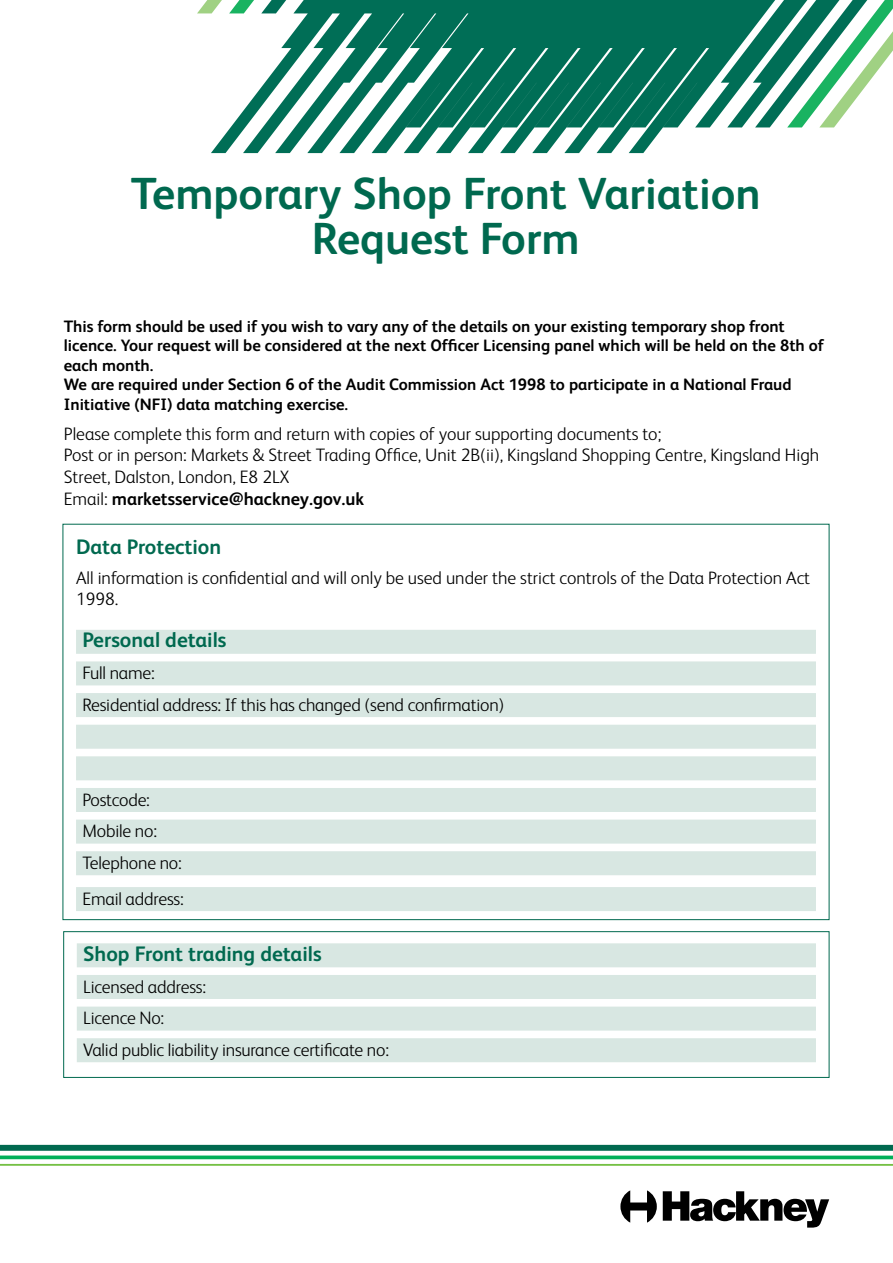
<style>
.page{position:relative;width:893px;height:1263px;background:#fff}
.page>*{position:absolute;margin:0;border:0;box-sizing:border-box;transform-origin:0 0}
.t1{font:700 45px/45px "FS Albert";color:#00694f;text-align:center}
.t2{font:700 21px "FS Albert";color:#00694f}
.t3{font:300 18px/31.7px "FS Albert";color:#000}
.t4{font:700 16.5px/19.5px "FS Albert";color:#000}
.s1{font-weight:700}
</style>
<div class="page">
<div style="left:76px;top:630px;width:740px;height:24px;background:#d8e7e2"></div>
<div style="left:76px;top:661px;width:740px;height:24px;background:#d8e7e2"></div>
<div style="left:76px;top:693px;width:740px;height:24px;background:#d8e7e2"></div>
<div style="left:76px;top:725px;width:740px;height:24px;background:#d8e7e2"></div>
<div style="left:76px;top:756px;width:740px;height:24px;background:#d8e7e2"></div>
<div style="left:76px;top:788px;width:740px;height:24px;background:#d8e7e2"></div>
<div style="left:76px;top:820px;width:740px;height:24px;background:#d8e7e2"></div>
<div style="left:76px;top:851px;width:740px;height:24px;background:#d8e7e2"></div>
<div style="left:76px;top:887px;width:740px;height:24px;background:#d8e7e2"></div>
<div style="left:77px;top:943px;width:739px;height:24px;background:#d8e7e2"></div>
<div style="left:77px;top:975px;width:739px;height:24px;background:#d8e7e2"></div>
<div style="left:77px;top:1006px;width:739px;height:24px;background:#d8e7e2"></div>
<div style="left:77px;top:1038px;width:739px;height:24px;background:#d8e7e2"></div>
<div style="left:63px;top:931px;width:766px;height:147px;border:1px solid #00694f"></div>
<svg style="left:197px;top:0;width:14px;height:13px"></svg>
<svg style="left:211px;top:0;width:559px;height:153px;fill:#006e56"></svg>
<svg style="left:695px;top:0;width:198px;height:127px"></svg>
<svg style="left:620px;top:1190px;width:37px;height:33px"></svg>
<svg style="left:663px;top:1191px;width:166px;height:36px"></svg>
<svg style="left:0;top:1144px;width:893px;height:22px"></svg>
<h1 class="t1" style="left:131px;top:169px;width:631px">Temporary Shop Front Variation<br>Request Form</h1>
<p class="t4" style="left:64px;top:316px;width:762px">This form should be used if you wish to vary any of the details on your existing temporary shop front licence. Your request will be considered at the next Officer Licensing panel which will be held on the 8th of each month.<br>We are required under Section 6 of the Audit Commission Act 1998 to participate in a National Fraud Initiative (NFI) data matching exercise.</p>
<p class="t3" style="left:64px;top:422px;width:757px;line-height:21.6px">Please complete this form and return with copies of your supporting documents to;<br>Post or in person: Markets &amp; Street Trading Office, Unit 2B(ii), Kingsland Shopping Centre, Kingsland High Street, Dalston, London, E8 2LX<br>Email: <span class="s1">marketsservice@hackney.gov.uk</span></p>
<p class="t2" style="left:76px;top:532px;width:147px">Data Protection</p>
<p class="t3" style="left:76px;top:566px;width:736px;line-height:21.6px">All information is confidential and will only be used under the strict controls of the Data Protection Act<br>1998.</p>
<p class="t2" style="left:82px;top:626px;width:146px">Personal details</p>
<p class="t3" style="left:82px;top:656px;width:423px">Full name:<br>Residential address: If this has changed (send confirmation)</p>
<p class="t3" style="left:82px;top:783px;width:101px">Postcode:<br>Mobile no:<br>Telephone no:</p>
<p class="t3" style="left:82px;top:882px;width:103px">Email address:</p>
<p class="t2" style="left:83px;top:939px;width:240px">Shop Front trading details</p>
<p class="t3" style="left:83px;top:970px;width:307px">Licensed address:<br>Licence No:<br>Valid public liability insurance certificate no:</p>
</div>
